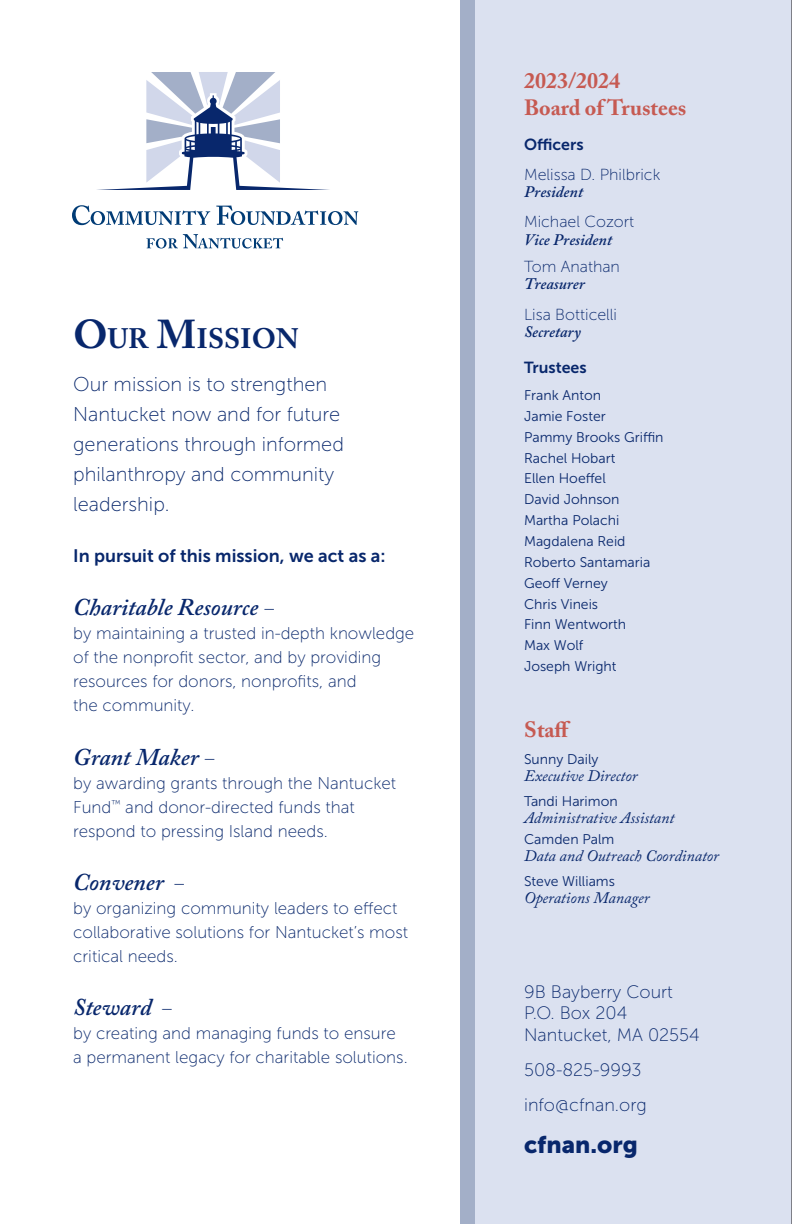
<style>
.page{position:relative;width:792px;height:1224px;background:#fff}
.page>*{position:absolute;margin:0;border:0;box-sizing:border-box;transform-origin:0 0}
.Donor_List_-_Fund_Name{font:700 28px "Adobe Caslon Pro";color:#08276c}
.Body_Copy{font:italic 600 24px "Adobe Caslon Pro";color:#08276c}
.Page_Numbers{font:24px "Museo Sans 900";color:#08276c}
.Donor_List_-_Donation_Amount{font:700 22px/26.4px "Adobe Caslon Pro";color:#c65a52}
.Donor_List_-_Fund_Name-2{font:20px/30px "Museo Sans 100";color:#08276c}
.Page_Numbers-2{font:18px/21.6px "Museo Sans 100";color:#08276c}
.Body_Copy-2{font:18px "Museo Sans 700";color:#08276c}
.Body_Copy-3{font:17px/24px "Museo Sans 100";color:#08276c}
.Back_Cover_-_Trustee_Staff_Names{font:16px/17.6px "Museo Sans 100";color:#08276c}
.Donor_List_-_Memorial_Tribute_Gift_Name{font:italic 16px "Adobe Caslon Pro";color:#08276c}
.Donor_List_-_Donation_Amount-2{font:16px "Museo Sans 700";color:#08276c}
.Back_Cover_-_Trustee_Staff_Names-2{font:16px "Museo Sans 700";color:#08276c}
.Donor_List_-_Memorial_Tribute_Gift_Name-2{font:14px "Museo Sans 300";color:#08276c}
.s1{font-size:40px}
.s2{font-family:"Museo Sans 100";font-weight:400;font-style:normal;font-size:20px}
.s3{font-family:"Adobe Caslon Pro";font-weight:600;font-style:italic}
</style>
<div class="page">
<div style="left:475px;top:0;width:317px;height:1224px;background:#dbe1f0"></div>
<svg style="left:97px;top:72px;width:233px;height:118px"></svg>
<svg style="left:72px;top:205px;width:138px;height:20px"></svg>
<svg style="left:216px;top:205px;width:142px;height:20px"></svg>
<svg style="left:146px;top:234px;width:137px;height:15px"></svg>
<div style="left:461px;top:0;width:14px;height:1224px;background:#a3afc8"></div>
<hr style="left:791px;top:0;width:1px;height:1224px;background:#231f20">
<p class="Donor_List_-_Fund_Name" style="left:73px;top:322px;width:227px"><span class="s1">O</span>UR <span class="s1">M</span>ISSION</p>
<p class="Donor_List_-_Fund_Name-2" style="left:73px;top:369px;width:272px">Our mission is to strengthen<br>Nantucket now and for future generations through informed philanthropy and community leadership.</p>
<p class="Body_Copy-2" style="left:73px;top:546px;width:314px">In pursuit of this mission, we act as a:</p>
<p class="Body_Copy" style="left:73px;top:593px;width:203px">Charitable Resource <span class="s2">–</span></p>
<p class="Body_Copy-3" style="left:73px;top:622px;width:343px">by maintaining a trusted in-depth knowledge of the nonprofit sector, and by providing resources for donors, nonprofits, and<br>the community.</p>
<p class="Body_Copy" style="left:73px;top:742px;width:144px">Grant Maker <span class="s2">–</span></p>
<p class="Body_Copy-3" style="left:73px;top:771px;width:324px">by awarding grants through the Nantucket<br>Fund<sup>™</sup> and donor-directed funds that respond to pressing Island needs.</p>
<p class="Body_Copy" style="left:73px;top:867px;width:113px">Convener <span class="s2">–</span></p>
<p class="Body_Copy-3" style="left:73px;top:896px;width:337px">by organizing community leaders to effect collaborative solutions for Nantucket’s most critical needs.</p>
<p class="Body_Copy" style="left:73px;top:993px;width:101px">Steward <span class="s2">–</span></p>
<p class="Body_Copy-3" style="left:73px;top:1021px;width:336px">by creating and managing funds to ensure a permanent legacy for charitable solutions.</p>
<p class="Donor_List_-_Donation_Amount" style="left:524px;top:67px;width:164px">2023/2024<br>Board of Trustees</p>
<p class="Donor_List_-_Donation_Amount-2" style="left:524px;top:135px;width:61px">Officers</p>
<p class="Back_Cover_-_Trustee_Staff_Names" style="left:524px;top:165px;width:138px">Melissa D. Philbrick<br><span class="s3">President</span></p>
<p class="Back_Cover_-_Trustee_Staff_Names" style="left:524px;top:213px;width:112px">Michael Cozort<br><span class="s3">Vice President</span></p>
<p class="Back_Cover_-_Trustee_Staff_Names" style="left:524px;top:258px;width:97px">Tom Anathan<br><span class="s3">Treasurer</span></p>
<p class="Back_Cover_-_Trustee_Staff_Names" style="left:524px;top:306px;width:95px">Lisa Botticelli<br><span class="s3">Secretary</span></p>
<p class="Back_Cover_-_Trustee_Staff_Names-2" style="left:524px;top:359px;width:64px">Trustees</p>
<p class="Donor_List_-_Memorial_Tribute_Gift_Name-2" style="left:524px;top:388px;width:79px">Frank Anton</p>
<p class="Donor_List_-_Memorial_Tribute_Gift_Name-2" style="left:524px;top:409px;width:83px">Jamie Foster</p>
<p class="Donor_List_-_Memorial_Tribute_Gift_Name-2" style="left:524px;top:429px;width:141px">Pammy Brooks Griffin</p>
<p class="Donor_List_-_Memorial_Tribute_Gift_Name-2" style="left:524px;top:450px;width:93px">Rachel Hobart</p>
<p class="Donor_List_-_Memorial_Tribute_Gift_Name-2" style="left:524px;top:471px;width:83px">Ellen Hoeffel</p>
<p class="Donor_List_-_Memorial_Tribute_Gift_Name-2" style="left:524px;top:492px;width:97px">David Johnson</p>
<p class="Donor_List_-_Memorial_Tribute_Gift_Name-2" style="left:524px;top:513px;width:97px">Martha Polachi</p>
<p class="Donor_List_-_Memorial_Tribute_Gift_Name-2" style="left:524px;top:534px;width:103px">Magdalena Reid</p>
<p class="Donor_List_-_Memorial_Tribute_Gift_Name-2" style="left:524px;top:554px;width:128px">Roberto Santamaria</p>
<p class="Donor_List_-_Memorial_Tribute_Gift_Name-2" style="left:524px;top:575px;width:85px">Geoff Verney</p>
<p class="Donor_List_-_Memorial_Tribute_Gift_Name-2" style="left:524px;top:596px;width:76px">Chris Vineis</p>
<p class="Donor_List_-_Memorial_Tribute_Gift_Name-2" style="left:524px;top:617px;width:104px">Finn Wentworth</p>
<p class="Donor_List_-_Memorial_Tribute_Gift_Name-2" style="left:524px;top:638px;width:61px">Max Wolf</p>
<p class="Donor_List_-_Memorial_Tribute_Gift_Name-2" style="left:524px;top:659px;width:94px">Joseph Wright</p>
<p class="Donor_List_-_Donation_Amount" style="left:524px;top:716px;width:48px">Staff</p>
<p class="Donor_List_-_Memorial_Tribute_Gift_Name-2" style="left:524px;top:751px;width:76px">Sunny Daily</p>
<p class="Donor_List_-_Memorial_Tribute_Gift_Name" style="left:524px;top:766px;width:115px">Executive Director</p>
<p class="Donor_List_-_Memorial_Tribute_Gift_Name-2" style="left:524px;top:793px;width:95px">Tandi Harimon</p>
<p class="Donor_List_-_Memorial_Tribute_Gift_Name" style="left:524px;top:808px;width:152px">Administrative Assistant</p>
<p class="Donor_List_-_Memorial_Tribute_Gift_Name-2" style="left:524px;top:831px;width:92px">Camden Palm</p>
<p class="Donor_List_-_Memorial_Tribute_Gift_Name" style="left:524px;top:846px;width:196px">Data and Outreach Coordinator</p>
<p class="Donor_List_-_Memorial_Tribute_Gift_Name-2" style="left:524px;top:873px;width:92px">Steve Williams</p>
<p class="Donor_List_-_Memorial_Tribute_Gift_Name" style="left:524px;top:888px;width:127px">Operations Manager</p>
<p class="Page_Numbers-2" style="left:524px;top:981px;width:177px">9B Bayberry Court<br>P.O. Box 204<br>Nantucket, MA 02554</p>
<p class="Page_Numbers-2" style="left:524px;top:1059px;width:119px">508-825-9993</p>
<p class="Page_Numbers-2" style="left:524px;top:1094px;width:124px">info@cfnan.org</p>
<p class="Page_Numbers" style="left:524px;top:1131px;width:115px">cfnan.org</p>
</div>
